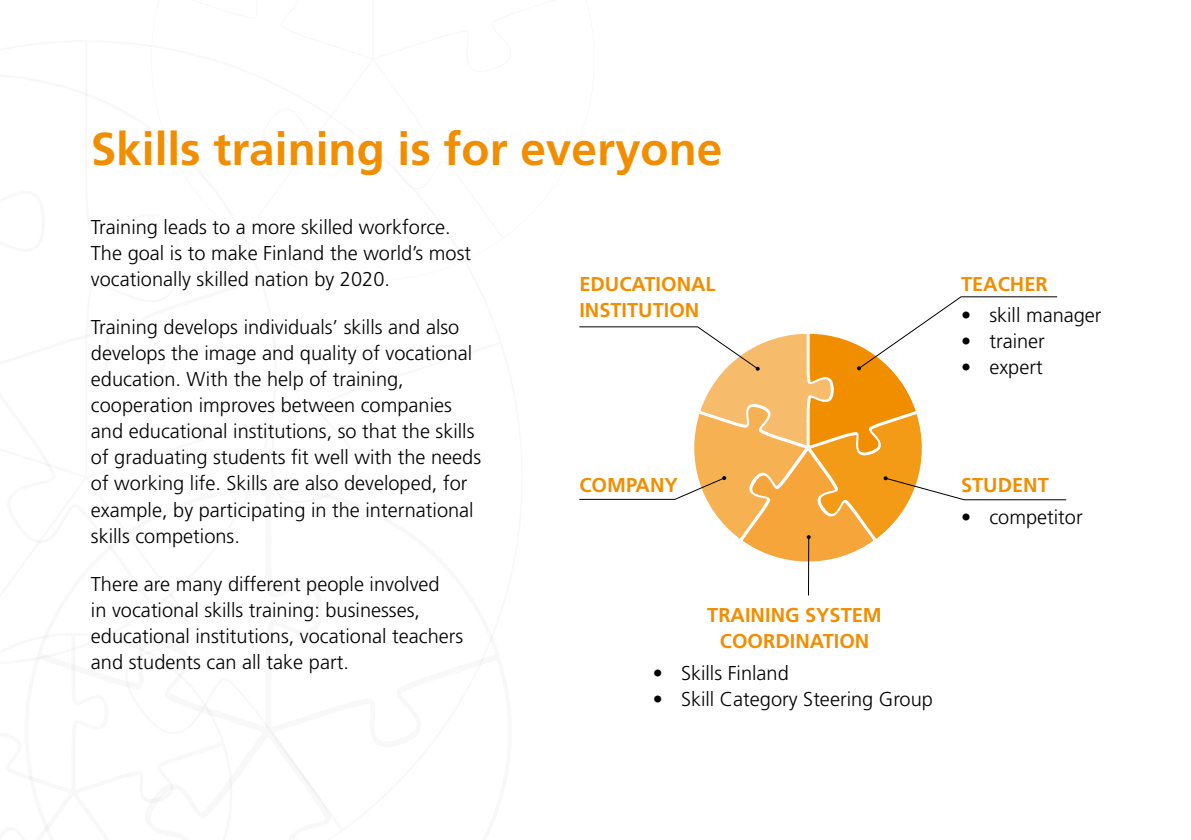
<style>
.page{position:relative;width:1191px;height:840px;background:#fff}
.page>*{position:absolute;margin:0;border:0;box-sizing:border-box;transform-origin:0 0}
.otsikko_1{font:700 46px "Frutiger LT Std";color:#f18e00}
.leipis{font:300 20px/26px "Frutiger LT Std";color:#000}
.leipis-2{font:700 20px/26px "Frutiger LT Std";color:#f18e00;text-align:center}
</style>
<div class="page">
<svg style="left:36px;top:487px;width:287px;height:345px"></svg>
<hr style="left:808px;top:537px;width:1px;height:58px;background:#000">
<svg style="left:579px;top:296px;width:488px;height:274px"></svg>
<p class="otsikko_1" style="left:91px;top:122px;width:633px">Skills training is for everyone</p>
<p class="leipis" style="left:91px;top:214px;width:382px">Training leads to a more skilled workforce.<br>The goal is to make Finland the world’s most vocationally skilled nation by 2020.</p>
<p class="leipis" style="left:91px;top:314px;width:392px">Training develops individuals’ skills and also develops the image and quality of vocational education. With the help of training, cooperation improves between companies and educational institutions, so that the skills of graduating students fit well with the needs of working life. Skills are also developed, for example, by participating in the international skills competions.</p>
<p class="leipis" style="left:91px;top:571px;width:374px">There are many different people involved<br>in vocational skills training: businesses, educational institutions, vocational teachers and students can all take part.</p>
<p class="leipis-2" style="left:579px;top:270px;width:138px;text-align:left">EDUCATIONAL<br>INSTITUTION</p>
<p class="leipis-2" style="left:579px;top:472px;width:100px">COMPANY</p>
<p class="leipis-2" style="left:707px;top:601px;width:176px">TRAINING SYSTEM<br>COORDINATION</p>
<p class="leipis" style="left:652px;top:659px;width:138px">• Skills Finland</p>
<p class="leipis" style="left:652px;top:685px;width:282px">• Skill Category Steering Group</p>
<p class="leipis-2" style="left:961px;top:270px;width:88px">TEACHER</p>
<p class="leipis" style="left:961px;top:302px;width:142px">• skill manager</p>
<p class="leipis" style="left:961px;top:328px;width:85px">• trainer</p>
<p class="leipis" style="left:961px;top:354px;width:83px">• expert</p>
<p class="leipis-2" style="left:961px;top:472px;width:89px">STUDENT</p>
<p class="leipis" style="left:961px;top:504px;width:123px">• competitor</p>
</div>
